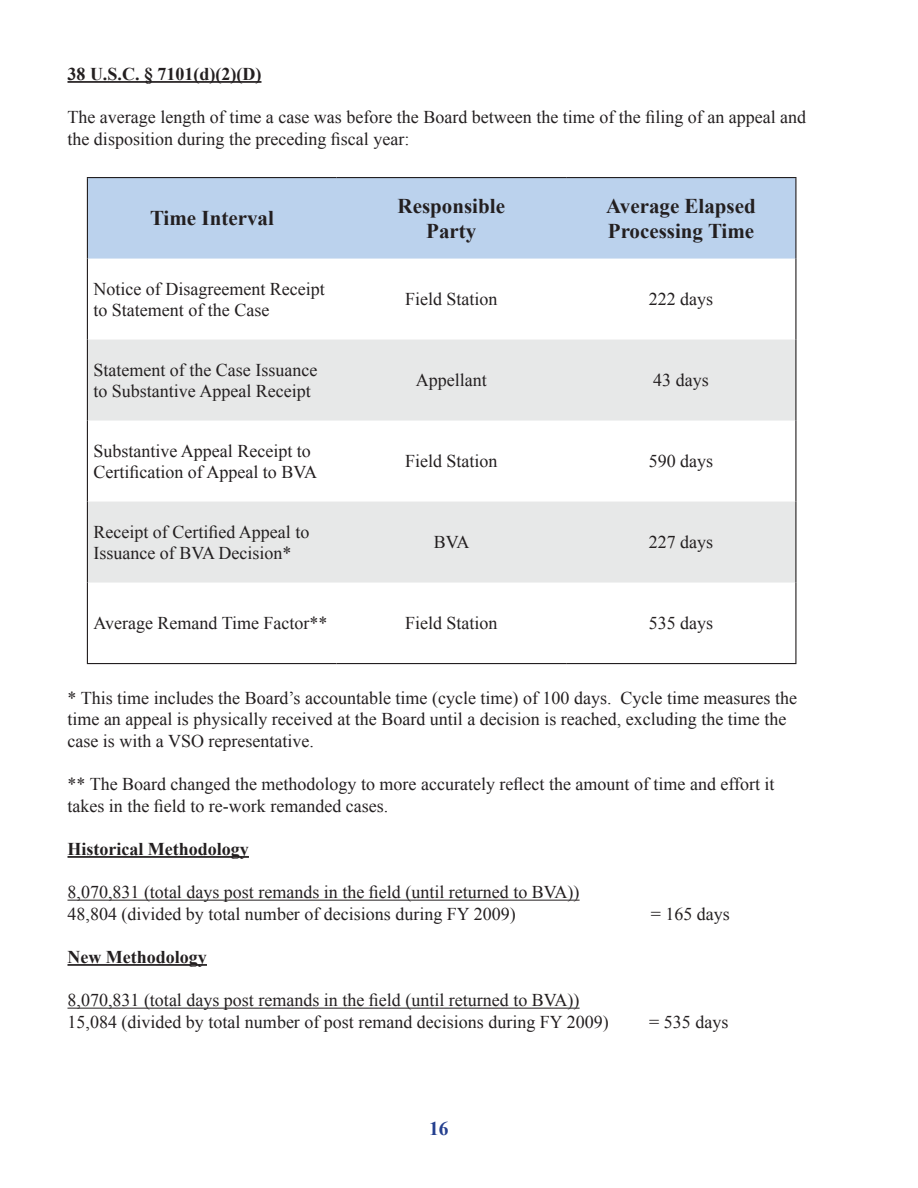
<style>
.page{position:relative;width:918px;height:1188px;background:#fff}
.page>*{position:absolute;margin:0;border:0;box-sizing:border-box;transform-origin:0 0}
.t1{font:700 21px/25.2px "Times New Roman";color:#231f20;text-align:center}
.t2{font:700 19.5px "Times New Roman";color:#25408f}
.t3{font:18px/21.6px "Times New Roman";color:#231f20}
.t4{font:700 18px "Times New Roman";color:#231f20}
</style>
<div class="page">
<hr style="left:68px;top:81px;width:193px;height:2px;background:#231f20">
<div style="left:88px;top:178px;width:707px;height:81px;background:#bbd2ed"></div>
<svg style="left:88px;top:340px;width:707px;height:243px;fill:#e7e8e8"></svg>
<hr style="left:87px;top:177px;width:249px;height:1px;background:#231f20">
<hr style="left:87px;top:178px;width:1px;height:81px;background:#231f20">
<hr style="left:336px;top:177px;width:230px;height:1px;background:#231f20">
<hr style="left:566px;top:177px;width:230px;height:1px;background:#231f20">
<hr style="left:795px;top:178px;width:1px;height:81px;background:#231f20">
<hr style="left:87px;top:259px;width:1px;height:81px;background:#231f20">
<hr style="left:795px;top:259px;width:1px;height:81px;background:#231f20">
<hr style="left:87px;top:340px;width:1px;height:81px;background:#231f20">
<hr style="left:795px;top:340px;width:1px;height:81px;background:#231f20">
<hr style="left:87px;top:421px;width:1px;height:81px;background:#231f20">
<hr style="left:795px;top:421px;width:1px;height:81px;background:#231f20">
<hr style="left:87px;top:502px;width:1px;height:81px;background:#231f20">
<hr style="left:795px;top:502px;width:1px;height:81px;background:#231f20">
<hr style="left:87px;top:583px;width:1px;height:80px;background:#231f20">
<hr style="left:795px;top:583px;width:1px;height:80px;background:#231f20">
<hr style="left:87px;top:663px;width:249px;height:1px;background:#231f20">
<hr style="left:336px;top:663px;width:230px;height:1px;background:#231f20">
<hr style="left:566px;top:663px;width:230px;height:1px;background:#231f20">
<hr style="left:68px;top:856px;width:181px;height:2px;background:#231f20">
<hr style="left:68px;top:900px;width:512px;height:1px;background:#231f20">
<hr style="left:68px;top:964px;width:139px;height:2px;background:#231f20">
<hr style="left:68px;top:1008px;width:512px;height:1px;background:#231f20">
<p class="t4" style="left:68px;top:62px;width:195px">38 U.S.C. § 7101(d)(2)(D)</p>
<p class="t3" style="left:68px;top:106px;width:740px">The average length of time a case was before the Board between the time of the filing of an appeal and the disposition during the preceding fiscal year:</p>
<p class="t1" style="left:150px;top:205px;width:125px">Time Interval</p>
<p class="t1" style="left:398px;top:192px;width:109px">Responsible<br>Party</p>
<p class="t1" style="left:606px;top:192px;width:151px;text-align:left">Average Elapsed<br>Processing Time</p>
<p class="t3" style="left:93px;top:277px;width:233px">Notice of Disagreement Receipt to Statement of the Case</p>
<p class="t3" style="left:405px;top:288px;width:94px">Field Station</p>
<p class="t3" style="left:649px;top:288px;width:66px">222 days</p>
<p class="t3" style="left:93px;top:358px;width:225px">Statement of the Case Issuance to Substantive Appeal Receipt</p>
<p class="t3" style="left:416px;top:369px;width:72px">Appellant</p>
<p class="t3" style="left:653px;top:369px;width:57px">43 days</p>
<p class="t3" style="left:93px;top:439px;width:225px">Substantive Appeal Receipt to<br>Certification of Appeal to BVA</p>
<p class="t3" style="left:405px;top:450px;width:94px">Field Station</p>
<p class="t3" style="left:649px;top:450px;width:66px">590 days</p>
<p class="t3" style="left:93px;top:520px;width:217px">Receipt of Certified Appeal to<br>Issuance of BVA Decision*</p>
<p class="t3" style="left:434px;top:531px;width:37px">BVA</p>
<p class="t3" style="left:649px;top:531px;width:66px">227 days</p>
<p class="t3" style="left:93px;top:612px;width:236px">Average Remand Time Factor**</p>
<p class="t3" style="left:405px;top:612px;width:94px">Field Station</p>
<p class="t3" style="left:649px;top:612px;width:66px">535 days</p>
<p class="t3" style="left:68px;top:687px;width:731px">* This time includes the Board’s accountable time (cycle time) of 100 days. Cycle time measures the time an appeal is physically received at the Board until a decision is reached, excluding the time the case is with a VSO representative.</p>
<p class="t3" style="left:68px;top:773px;width:709px">** The Board changed the methodology to more accurately reflect the amount of time and effort it takes in the field to re-work remanded cases.</p>
<p class="t4" style="left:68px;top:837px;width:183px">Historical Methodology</p>
<p class="t3" style="left:68px;top:881px;width:514px">8,070,831 (total days post remands in the field (until returned to BVA))<br>48,804 (divided by total number of decisions during FY 2009)</p>
<p class="t3" style="left:651px;top:903px;width:81px">= 165 days</p>
<p class="t4" style="left:68px;top:945px;width:141px">New Methodology</p>
<p class="t3" style="left:68px;top:989px;width:543px">8,070,831 (total days post remands in the field (until returned to BVA))<br>15,084 (divided by total number of post remand decisions during FY 2009)</p>
<p class="t2" style="left:429px;top:1115px;width:21px">16</p>
<p class="t3" style="left:649px;top:1011px;width:81px">= 535 days</p>
</div>
